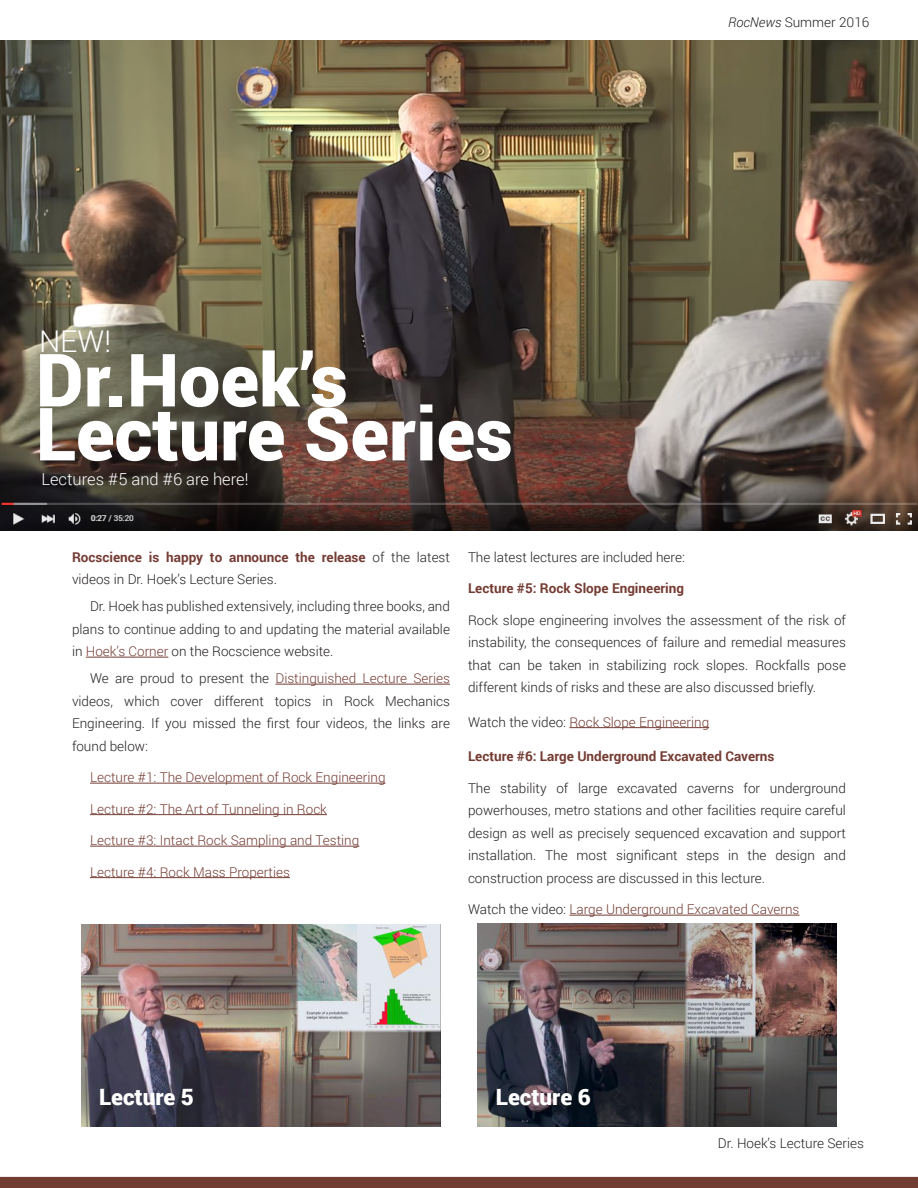
<style>
.page{position:relative;width:918px;height:1188px;background:#fff}
.page>*{position:absolute;margin:0;border:0;box-sizing:border-box;transform-origin:0 0}
.t1{font:900 73.5px/54px "Roboto";color:#fff}
.t2{font:300 30px "Roboto";color:#fff}
.t3{font:900 22.5px "Roboto";color:#fff}
.t4{font:300 16.5px "Roboto";color:#fff}
.t5{font:300 13.5px/22.5px "Roboto";color:#231f20;text-align:justify}
.t6{font:300 13.5px "Roboto";color:#743c34}
.t7{font:700 13.5px "Roboto";color:#743c33}
.s1{font-style:italic}
.s2{font-weight:700;color:#743c34}
.s3{color:#743c34}
.s4{color:#231f20}
</style>
<div class="page">
<svg style="left:0;top:656px;width:918px;height:532px"></svg>
<img style="left:0;top:40px;width:918px;height:491px">
<hr style="left:86px;top:657px;width:82px;height:1px;background:#743c34">
<hr style="left:276px;top:684px;width:174px;height:1px;background:#743c34">
<hr style="left:90px;top:783px;width:296px;height:1px;background:#743c34">
<hr style="left:90px;top:814px;width:237px;height:1px;background:#743c34">
<hr style="left:90px;top:846px;width:269px;height:1px;background:#743c34">
<hr style="left:90px;top:877px;width:200px;height:1px;background:#743c34">
<hr style="left:569px;top:727px;width:140px;height:1px;background:#743c34">
<hr style="left:569px;top:915px;width:231px;height:1px;background:#743c34">
<img style="left:81px;top:925px;width:360px;height:201px">
<img style="left:477px;top:924px;width:360px;height:202px">
<p class="t2" style="left:39px;top:321px;width:74px">NEW!</p>
<p class="t1" style="left:36px;top:350px;width:478px">Dr.Hoek’s<br>Lecture Series</p>
<p class="t4" style="left:41px;top:468px;width:209px">Lectures #5 and #6 are here!</p>
<p class="t5" style="left:728px;top:11px;width:143px"><span class="s1">RocNews</span> Summer 2016</p>
<p class="t5" style="left:72px;top:545px;width:379px"><span class="s2">Rocscience is happy to announce the release</span> of the latest videos in Dr. Hoek’s Lecture Series.</p>
<p class="t5" style="left:72px;top:595px;width:380px;text-indent:18px">Dr. Hoek has published extensively, including three books, and plans to continue adding to and updating the material available in <span class="s3">Hoek’s Corner</span> on the Rocscience website.</p>
<p class="t5" style="left:72px;top:667px;width:380px;text-indent:18px">We are proud to present the <span class="s3">Distinguished Lecture Series </span>videos, which cover different topics in Rock Mechanics Engineering. If you missed the first four videos, the links are found below:</p>
<p class="t6" style="left:90px;top:768px;width:297px">Lecture #1: The Development of Rock Engineering</p>
<p class="t6" style="left:90px;top:799px;width:238px">Lecture #2: The Art of Tunneling in Rock</p>
<p class="t6" style="left:90px;top:831px;width:271px">Lecture #3: Intact Rock Sampling and Testing</p>
<p class="t6" style="left:90px;top:862px;width:202px">Lecture #4: Rock Mass Properties</p>
<p class="t5" style="left:468px;top:545px;width:218px">The latest lectures are included here:</p>
<p class="t7" style="left:468px;top:579px;width:218px">Lecture #5: Rock Slope Engineering</p>
<p class="t5" style="left:468px;top:608px;width:380px">Rock slope engineering involves the assessment of the risk of instability, the consequences of failure and remedial measures that can be taken in stabilizing rock slopes. Rockfalls pose different kinds of risks and these are also discussed briefly.</p>
<p class="t6" style="left:468px;top:712px;width:243px"><span class="s4">Watch the video:</span> Rock Slope Engineering</p>
<p class="t7" style="left:468px;top:747px;width:308px">Lecture #6: Large Underground Excavated Caverns</p>
<p class="t5" style="left:468px;top:776px;width:380px">The stability of large excavated caverns for underground powerhouses, metro stations and other facilities require careful design as well as precisely sequenced excavation and support installation. The most significant steps in the design and construction process are discussed in this lecture.</p>
<p class="t6" style="left:468px;top:900px;width:333px"><span class="s4">Watch the video:</span> Large Underground Excavated Caverns</p>
<p class="t3" style="left:99px;top:1081px;width:97px">Lecture 5</p>
<p class="t3" style="left:496px;top:1081px;width:97px">Lecture 6</p>
<p class="t5" style="left:718px;top:1132px;width:148px">Dr. Hoek’s Lecture Series</p>
</div>
